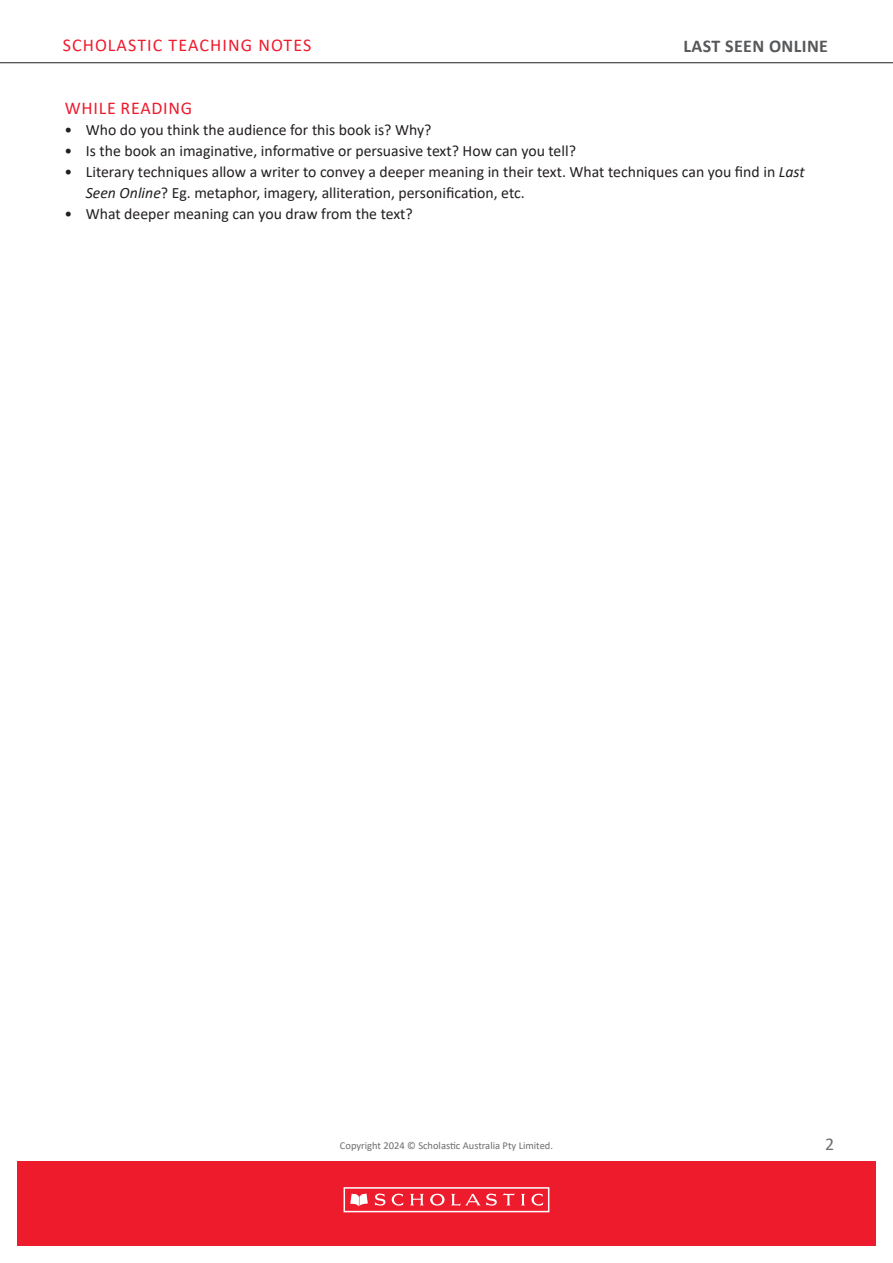
<style>
.page{position:relative;width:893px;height:1263px;background:#fff}
.page>*{position:absolute;margin:0;border:0;box-sizing:border-box;transform-origin:0 0}
.SUB_HEAD_2{font:18px "Calibri";letter-spacing:.055em;color:#ee1b2d}
.t1{font:700 18px "Calibri";letter-spacing:.02em;color:#57585a}
.t2{font:18px "Calibri";color:#6c6d70}
.t3{font:15.75px/21px "Calibri";color:#231f20}
.t4{font:10.5px "Calibri";color:#6c6d70}
.s1{font-style:italic}
</style>
<div class="page">
<div style="left:17px;top:1161px;width:859px;height:85px;background:#ee1b2d"></div>
<div style="left:344px;top:1187px;width:205px;height:25px;border:2px solid #fff"></div>
<svg style="left:350px;top:1193px;width:18px;height:13px"></svg>
<svg style="left:375px;top:1193px;width:28px;height:13px"></svg>
<svg style="left:410px;top:1194px;width:14px;height:11px"></svg>
<svg style="left:521px;top:1194px;width:4px;height:11px"></svg>
<svg style="left:531px;top:1193px;width:12px;height:13px"></svg>
<svg style="left:430px;top:1194px;width:15px;height:11px"></svg>
<svg style="left:451px;top:1193px;width:64px;height:13px"></svg>
<hr style="left:0;top:62px;width:893px;height:1px;background:#231f20">
<p class="SUB_HEAD_2" style="left:63px;top:32px;width:250px">SCHOLASTIC TEACHING NOTES</p>
<p class="t1" style="left:684px;top:33px;width:146px">LAST SEEN ONLINE</p>
<p class="SUB_HEAD_2" style="left:65px;top:95px;width:129px">WHILE READING</p>
<p class="t3" style="left:65px;top:118px;width:369px">• Who do you think the audience for this book is? Why?</p>
<p class="t3" style="left:65px;top:139px;width:513px">• Is the book an imaginative, informative or persuasive text? How can you tell?</p>
<p class="t3" style="left:86px;top:160px;width:720px;text-indent:-21px">• Literary techniques allow a writer to convey a deeper meaning in their text. What techniques can you find in <span class="s1">Last<br>Seen Online</span>? Eg. metaphor, imagery, alliteration, personification, etc.</p>
<p class="t3" style="left:65px;top:202px;width:350px">• What deeper meaning can you draw from the text?</p>
<p class="t4" style="left:340px;top:1138px;width:215px">Copyright 2024 © Scholastic Australia Pty Limited.</p>
<p class="t2" style="left:825px;top:1131px;width:11px">2</p>
</div>
